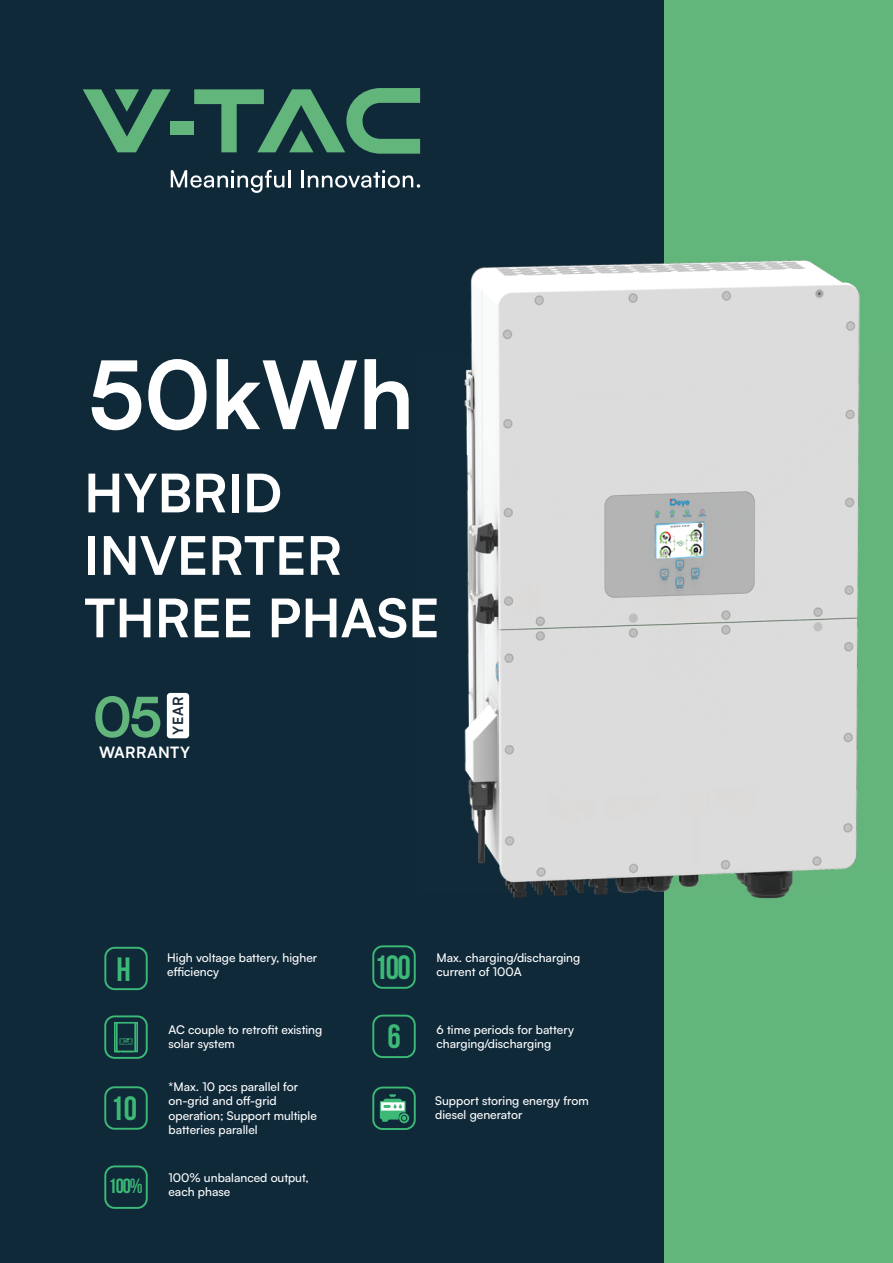
<style>
.page{position:relative;width:893px;height:1263px;background:#fff}
.page>*{position:absolute;margin:0;border:0;box-sizing:border-box;transform-origin:0 0}
.t1{font:700 94.05px "Satoshi";color:#fff}
.t2{font:700 55.05px "Satoshi Variable";color:#62b57b}
.t3{font:700 52.95px/62.4px "Satoshi";color:#fff}
.t4{font:700 33.6px "Bebas Neue";color:#3cb877}
.t5{font:700 15.6px "Satoshi Variable";letter-spacing:.025em;color:#fff}
.t6{font:700 14.1px "Satoshi Variable";color:#1b2b3a}
.t7{font:500 12px/14.4px "Satoshi";color:#fff}
</style>
<div class="page">
<div style="left:661px;top:0;width:232px;height:1263px;background:#62b57b"></div>
<div style="left:0;top:0;width:664px;height:1263px;background:#0f2939"></div>
<svg style="left:171px;top:170px;width:119px;height:23px"></svg>
<hr style="left:301px;top:170px;width:3px;height:17px;background:#fff">
<svg style="left:308px;top:170px;width:112px;height:18px"></svg>
<div style="left:171px;top:121px;width:23px;height:14px;background:#62b57b"></div>
<svg style="left:83px;top:89px;width:88px;height:63px"></svg>
<svg style="left:194px;top:88px;width:226px;height:66px"></svg>
<div style="left:167px;top:693px;width:22px;height:45px;background:#fff;border-radius:3px"></div>
<svg style="left:372px;top:1086px;width:44px;height:44px"></svg>
<svg style="left:104px;top:1015px;width:44px;height:44px"></svg>
<svg style="left:104px;top:947px;width:44px;height:43px"></svg>
<svg style="left:372px;top:960px;width:44px;height:29px"></svg>
<svg style="left:104px;top:1165px;width:44px;height:44px"></svg>
<svg style="left:372px;top:1015px;width:44px;height:43px"></svg>
<svg style="left:104px;top:1086px;width:44px;height:44px"></svg>
<img style="left:372px;top:260px;width:488px;height:700px">
<h1 class="t1" style="left:88px;top:327px;width:328px">50kWh</h1>
<h3 class="t3" style="left:84px;top:459px;width:357px">HYBRID<br>INVERTER<br>THREE PHASE</h3>
<h2 class="t2" style="left:93px;top:675px;width:71px">05</h2>
<p class="t6" style="left:167px;top:735px;width:40px;rotate:-90deg">YEAR</p>
<h3 class="t5" style="left:99px;top:740px;width:92px">WARRANTY</h3>
<h3 class="t4" style="left:116px;top:951px;width:16px">H</h3>
<p class="t7" style="left:167px;top:949px;width:152px">High voltage battery, higher e-ciency</p>
<h3 class="t4" style="left:374px;top:949px;width:38px">100</h3>
<p class="t7" style="left:436px;top:949px;width:145px">Max. charging/discharging current of 100A</p>
<h3 class="t4" style="left:110px;top:1089px;width:28px">10</h3>
<h3 class="t4" style="left:387px;top:1017px;width:15px">6</h3>
<p class="t7" style="left:168px;top:1022px;width:155px">AC couple to retrofit existing solar system</p>
<p class="t7" style="left:436px;top:1022px;width:139px">6 time periods for battery charging/discharging</p>
<p class="t7" style="left:168px;top:1079px;width:150px">*Max. 10 pcs parallel for on-grid and o--grid operation; Support multiple batteries parallel</p>
<p class="t7" style="left:435px;top:1092px;width:155px">Support storing energy from diesel generator</p>
<p class="t7" style="left:109px;top:1169px;width:202px;text-indent:60px">100% unbalanced output,<br><sup>100%</sup> each phase</p>
</div>
